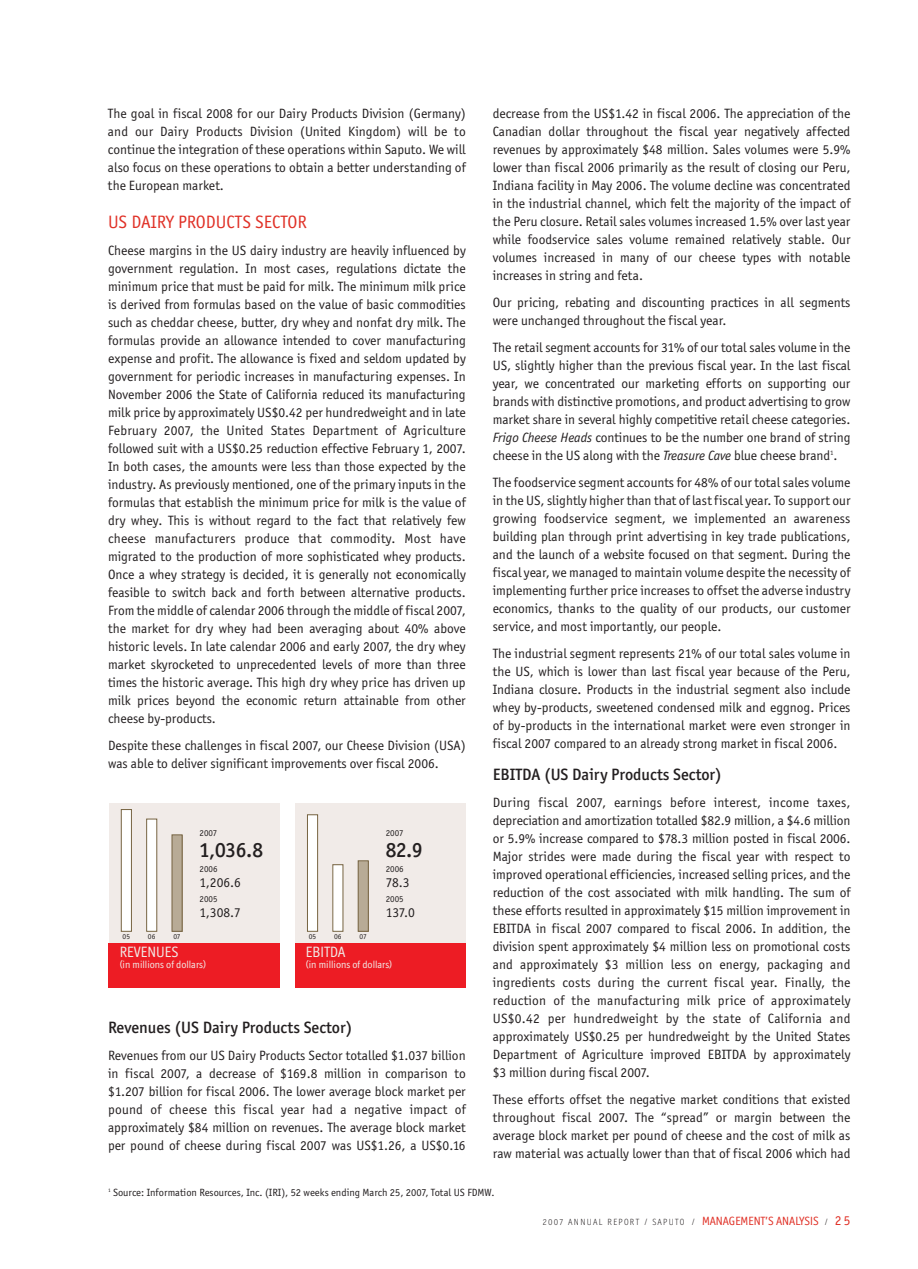
<style>
.page{position:relative;width:918px;height:1269px;background:#fff}
.page>*{position:absolute;margin:0;border:0;box-sizing:border-box;transform-origin:0 0}
.t1{font:500 21px "Officina San ITC";color:#231f20}
.t2{font:18px "Officina San ITC";color:#e03127}
.t3{font:500 16.5px "Officina San ITC";color:#231f20}
.t4{font:15px "Officina Display ITC";color:#f1ebe8}
.t5{font:13.5px/18px "Officina San ITC";color:#231f20;text-align:justify}
.t6{font:10.5px "Officina San ITC";color:#231f20}
.t7{font:10.5px "Officina Display ITC";color:#f1ebe8}
.t8{font:300 9px "Officina Display ITC";letter-spacing:.15em;color:#231f20}
.t9{font:9px "Officina San ITC";color:#231f20}
.t10{font:7.5px "Officina San ITC";color:#231f20}
.s1{font-style:italic}
.s2{font-weight:400;font-size:12px;color:#e03127}
.s3{font-family:"Officina San ITC";font-weight:400;font-size:13.5px;color:#e03127}
</style>
<div class="page">
<div style="left:295px;top:803px;width:171px;height:185px;background:#f1ebe8"></div>
<div style="left:109px;top:803px;width:171px;height:185px;background:#f1ebe8"></div>
<div style="left:109px;top:943px;width:171px;height:45px;background:#ed1c24"></div>
<div style="left:121px;top:810px;width:10px;height:121px;background:#fff"></div>
<div style="left:121px;top:809px;width:11px;height:123px;border:1px solid #766341"></div>
<div style="left:147px;top:819px;width:10px;height:112px;background:#fff"></div>
<div style="left:146px;top:819px;width:11px;height:113px;border:1px solid #766341"></div>
<div style="left:172px;top:835px;width:10px;height:96px;background:#b8ab96"></div>
<div style="left:172px;top:835px;width:10px;height:97px;border:1px solid #766341"></div>
<div style="left:295px;top:943px;width:171px;height:45px;background:#ed1c24"></div>
<div style="left:307px;top:815px;width:11px;height:116px;background:#fff"></div>
<div style="left:307px;top:815px;width:11px;height:117px;border:1px solid #766341"></div>
<div style="left:333px;top:865px;width:10px;height:66px;background:#fff"></div>
<div style="left:358px;top:861px;width:10px;height:70px;background:#b8ab96"></div>
<div style="left:358px;top:861px;width:11px;height:71px;border:1px solid #766341"></div>
<p class="t5" style="left:108px;top:105px;width:359px">The goal in fiscal 2008 for our Dairy Products Division (Germany) and our Dairy Products Division (United Kingdom) will be to continue the integration of these operations within Saputo. We will also focus on these operations to obtain a better understanding of the European market.</p>
<h2 class="t2" style="left:108px;top:214px;width:201px">US DAIRY PRODUCTS SECTOR</h2>
<p class="t5" style="left:108px;top:242px;width:359px">Cheese margins in the US dairy industry are heavily influenced by government regulation. In most cases, regulations dictate the minimum price that must be paid for milk. The minimum milk price is derived from formulas based on the value of basic commodities such as cheddar cheese, butter, dry whey and nonfat dry milk. The formulas provide an allowance intended to cover manufacturing expense and profit. The allowance is fixed and seldom updated by government for periodic increases in manufacturing expenses. In November 2006 the State of California reduced its manufacturing milk price by approximately US$0.42 per hundredweight and in late February 2007, the United States Department of Agriculture followed suit with a US$0.25 reduction effective February 1, 2007.<br>In both cases, the amounts were less than those expected by the industry. As previously mentioned, one of the primary inputs in the formulas that establish the minimum price for milk is the value of dry whey. This is without regard to the fact that relatively few cheese manufacturers produce that commodity. Most have migrated to the production of more sophisticated whey products.<br>Once a whey strategy is decided, it is generally not economically feasible to switch back and forth between alternative products.<br>From the middle of calendar 2006 through the middle of fiscal 2007, the market for dry whey had been averaging about 40% above historic levels. In late calendar 2006 and early 2007, the dry whey market skyrocketed to unprecedented levels of more than three times the historic average. This high dry whey price has driven up milk prices beyond the economic return attainable from other cheese by-products.</p>
<p class="t5" style="left:108px;top:737px;width:359px">Despite these challenges in fiscal 2007, our Cheese Division (USA) was able to deliver significant improvements over fiscal 2006.</p>
<p class="t9" style="left:200px;top:829px;width:19px">2007</p>
<h1 class="t1" style="left:200px;top:837px;width:65px">1,036.8</h1>
<p class="t9" style="left:200px;top:865px;width:19px">2006</p>
<p class="t5" style="left:200px;top:874px;width:43px">1,206.6</p>
<p class="t9" style="left:200px;top:895px;width:19px">2005</p>
<p class="t5" style="left:200px;top:904px;width:43px">1,308.7</p>
<p class="t9" style="left:386px;top:829px;width:19px">2007</p>
<h1 class="t1" style="left:386px;top:837px;width:38px">82.9</h1>
<p class="t9" style="left:386px;top:865px;width:19px">2006</p>
<p class="t5" style="left:386px;top:874px;width:25px">78.3</p>
<p class="t9" style="left:386px;top:895px;width:19px">2005</p>
<p class="t5" style="left:386px;top:904px;width:31px">137.0</p>
<p class="t10" style="left:123px;top:934px;width:9px">05</p>
<p class="t10" style="left:148px;top:934px;width:9px">06</p>
<p class="t10" style="left:173px;top:934px;width:9px">07</p>
<p class="t10" style="left:309px;top:934px;width:9px">05</p>
<p class="t10" style="left:334px;top:934px;width:9px">06</p>
<p class="t10" style="left:360px;top:934px;width:9px">07</p>
<p class="t4" style="left:120px;top:946px;width:60px">REVENUES</p>
<p class="t7" style="left:120px;top:961px;width:88px">(in millions of dollars)</p>
<p class="t4" style="left:306px;top:946px;width:41px">EBITDA</p>
<p class="t7" style="left:306px;top:961px;width:88px">(in millions of dollars)</p>
<p class="t3" style="left:108px;top:1021px;width:246px">Revenues (US Dairy Products Sector)</p>
<p class="t5" style="left:108px;top:1047px;width:359px">Revenues from our US Dairy Products Sector totalled $1.037 billion in fiscal 2007, a decrease of $169.8 million in comparison to $1.207 billion for fiscal 2006. The lower average block market per pound of cheese this fiscal year had a negative impact of approximately $84 million on revenues. The average block market per pound of cheese during fiscal 2007 was US$1.26, a US$0.16</p>
<p class="t5" style="left:493px;top:105px;width:359px">decrease from the US$1.42 in fiscal 2006. The appreciation of the Canadian dollar throughout the fiscal year negatively affected revenues by approximately $48 million. Sales volumes were 5.9% lower than fiscal 2006 primarily as the result of closing our Peru, Indiana facility in May 2006. The volume decline was concentrated in the industrial channel, which felt the majority of the impact of the Peru closure. Retail sales volumes increased 1.5% over last year while foodservice sales volume remained relatively stable. Our volumes increased in many of our cheese types with notable increases in string and feta.</p>
<p class="t5" style="left:493px;top:294px;width:359px">Our pricing, rebating and discounting practices in all segments were unchanged throughout the fiscal year.</p>
<p class="t5" style="left:493px;top:339px;width:359px">The retail segment accounts for 31% of our total sales volume in the US, slightly higher than the previous fiscal year. In the last fiscal year, we concentrated our marketing efforts on supporting our brands with distinctive promotions, and product advertising to grow market share in several highly competitive retail cheese categories.<br><span class="s1">Frigo Cheese Heads</span> continues to be the number one brand of string cheese in the US along with the <span class="s1">Treasure Cave</span> blue cheese brand<sup>1</sup>.</p>
<p class="t5" style="left:493px;top:474px;width:359px">The foodservice segment accounts for 48% of our total sales volume in the US, slightly higher than that of last fiscal year. To support our growing foodservice segment, we implemented an awareness building plan through print advertising in key trade publications, and the launch of a website focused on that segment. During the fiscal year, we managed to maintain volume despite the necessity of implementing further price increases to offset the adverse industry economics, thanks to the quality of our products, our customer service, and most importantly, our people.</p>
<p class="t5" style="left:493px;top:645px;width:359px">The industrial segment represents 21% of our total sales volume in the US, which is lower than last fiscal year because of the Peru, Indiana closure. Products in the industrial segment also include whey by-products, sweetened condensed milk and eggnog. Prices of by-products in the international market were even stronger in fiscal 2007 compared to an already strong market in fiscal 2006.</p>
<p class="t3" style="left:493px;top:768px;width:231px">EBITDA (US Dairy Products Sector)</p>
<p class="t5" style="left:493px;top:794px;width:359px">During fiscal 2007, earnings before interest, income taxes, depreciation and amortization totalled $82.9 million, a $4.6 million or 5.9% increase compared to $78.3 million posted in fiscal 2006.<br>Major strides were made during the fiscal year with respect to improved operational efficiencies, increased selling prices, and the reduction of the cost associated with milk handling. The sum of these efforts resulted in approximately $15 million improvement in EBITDA in fiscal 2007 compared to fiscal 2006. In addition, the division spent approximately $4 million less on promotional costs and approximately $3 million less on energy, packaging and ingredients costs during the current fiscal year. Finally, the reduction of the manufacturing milk price of approximately US$0.42 per hundredweight by the state of California and approximately US$0.25 per hundredweight by the United States Department of Agriculture improved EBITDA by approximately $3 million during fiscal 2007.</p>
<p class="t5" style="left:493px;top:1091px;width:359px">These efforts offset the negative market conditions that existed throughout fiscal 2007. The “spread” or margin between the average block market per pound of cheese and the cost of milk as raw material was actually lower than that of fiscal 2006 which had</p>
<p class="t6" style="left:108px;top:1188px;width:388px"><sup>1</sup> Source: Information Resources, Inc. (IRI), 52 weeks ending March 25, 2007, Total US FDMW.</p>
<p class="t8" style="left:543px;top:1219px;width:309px">2007 ANNUAL REPORT / SAPUTO / <span class="s2">MANAGEMENT’SANALYSIS</span> / <span class="s3">25</span></p>
</div>
